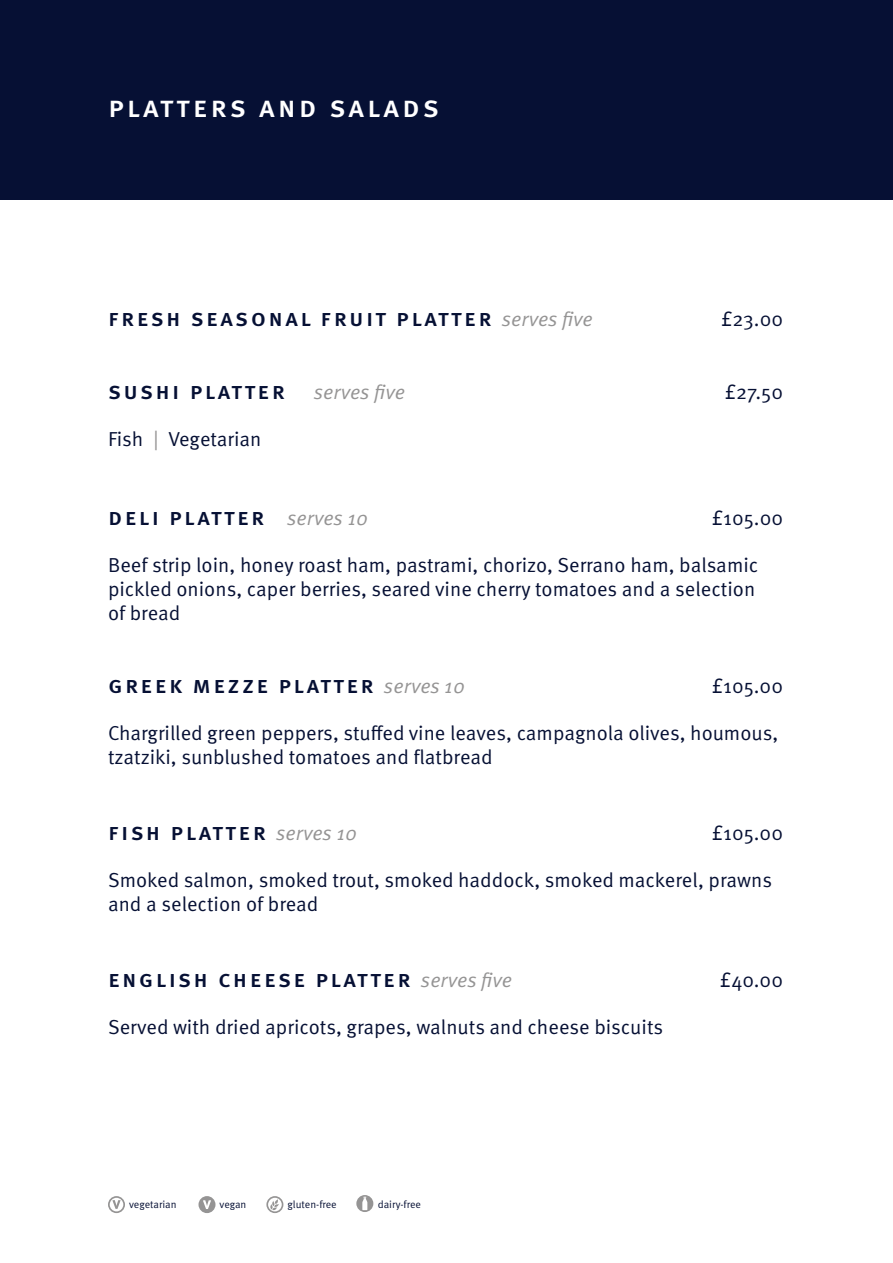
<style>
.page{position:relative;width:893px;height:1263px;background:#fff}
.page>*{position:absolute;margin:0;border:0;box-sizing:border-box;transform-origin:0 0}
.t1{font:500 30px "Meta OT";letter-spacing:.1em;color:#fff}
.t2{font:500 24px "Meta OT";letter-spacing:.09em;color:#061034}
.Menu_entry{font:20.25px/24px "Meta OT Norm";color:#061034}
.t3{font:20.25px "Meta OT Norm Ita";color:#959494}
.t4{font:10.5px "Meta OT Norm";color:#061034}
.s1{font-family:"Meta OT Norm Ita";font-weight:400;font-size:20.25px;color:#959494}
.s2{color:#959494}
</style>
<div class="page">
<div style="left:0;top:0;width:893px;height:200px;background:#061034"></div>
<svg style="left:266px;top:1196px;width:17px;height:17px"></svg>
<svg style="left:198px;top:1196px;width:17px;height:17px"></svg>
<svg style="left:108px;top:1196px;width:17px;height:17px"></svg>
<svg style="left:356px;top:1195px;width:17px;height:17px"></svg>
<h1 class="t1" style="left:108px;top:88px;width:333px">Platters and Salads</h1>
<h2 class="t2" style="left:108px;top:302px;width:486px">Fresh Seasonal Fruit Platter <span class="s1">serves five</span></h2>
<h2 class="Menu_entry" style="left:721px;top:307px;width:63px">£23.00</h2>
<h2 class="t2" style="left:108px;top:376px;width:172px">Sushi platter</h2>
<h2 class="t3" style="left:314px;top:380px;width:93px">serves five</h2>
<h2 class="Menu_entry" style="left:725px;top:380px;width:60px">£27.50</h2>
<p class="Menu_entry" style="left:108px;top:427px;width:155px">Fish <span class="s2">|</span> Vegetarian</p>
<h2 class="t2" style="left:108px;top:502px;width:262px">D eli platter <span class="s1">serves 10</span></h2>
<h2 class="Menu_entry" style="left:712px;top:506px;width:73px">£105.00</h2>
<p class="Menu_entry" style="left:108px;top:553px;width:652px">Beef strip loin, honey roast ham, pastrami, chorizo, Serrano ham, balsamic pickled onions, caper berries, seared vine cherry tomatoes and a selection of bread</p>
<h2 class="t2" style="left:108px;top:670px;width:359px">Greek mezze platter <span class="s1">serves 10</span></h2>
<h2 class="Menu_entry" style="left:712px;top:674px;width:73px">£105.00</h2>
<p class="Menu_entry" style="left:108px;top:721px;width:672px">Chargrilled green peppers, stuffed vine leaves, campagnola olives, houmous, tzatziki, sunblushed tomatoes and flatbread</p>
<h2 class="t2" style="left:108px;top:817px;width:251px">Fish Platter <span class="s1">serves 10</span></h2>
<h2 class="Menu_entry" style="left:712px;top:821px;width:73px">£105.00</h2>
<p class="Menu_entry" style="left:108px;top:868px;width:666px">Smoked salmon, smoked trout, smoked haddock, smoked mackerel, prawns and a selection of bread</p>
<h2 class="t2" style="left:108px;top:964px;width:405px">E nglish cheese platter <span class="s1">serves five</span></h2>
<h2 class="Menu_entry" style="left:720px;top:968px;width:65px">£40.00</h2>
<p class="Menu_entry" style="left:108px;top:1015px;width:557px">Served with dried apricots, grapes, walnuts and cheese biscuits</p>
<p class="t4" style="left:129px;top:1198px;width:49px">vegetarian</p>
<p class="t4" style="left:219px;top:1198px;width:29px">vegan</p>
<p class="t4" style="left:287px;top:1198px;width:51px">gluten-free</p>
<p class="t4" style="left:378px;top:1198px;width:45px">dairy-free</p>
</div>
